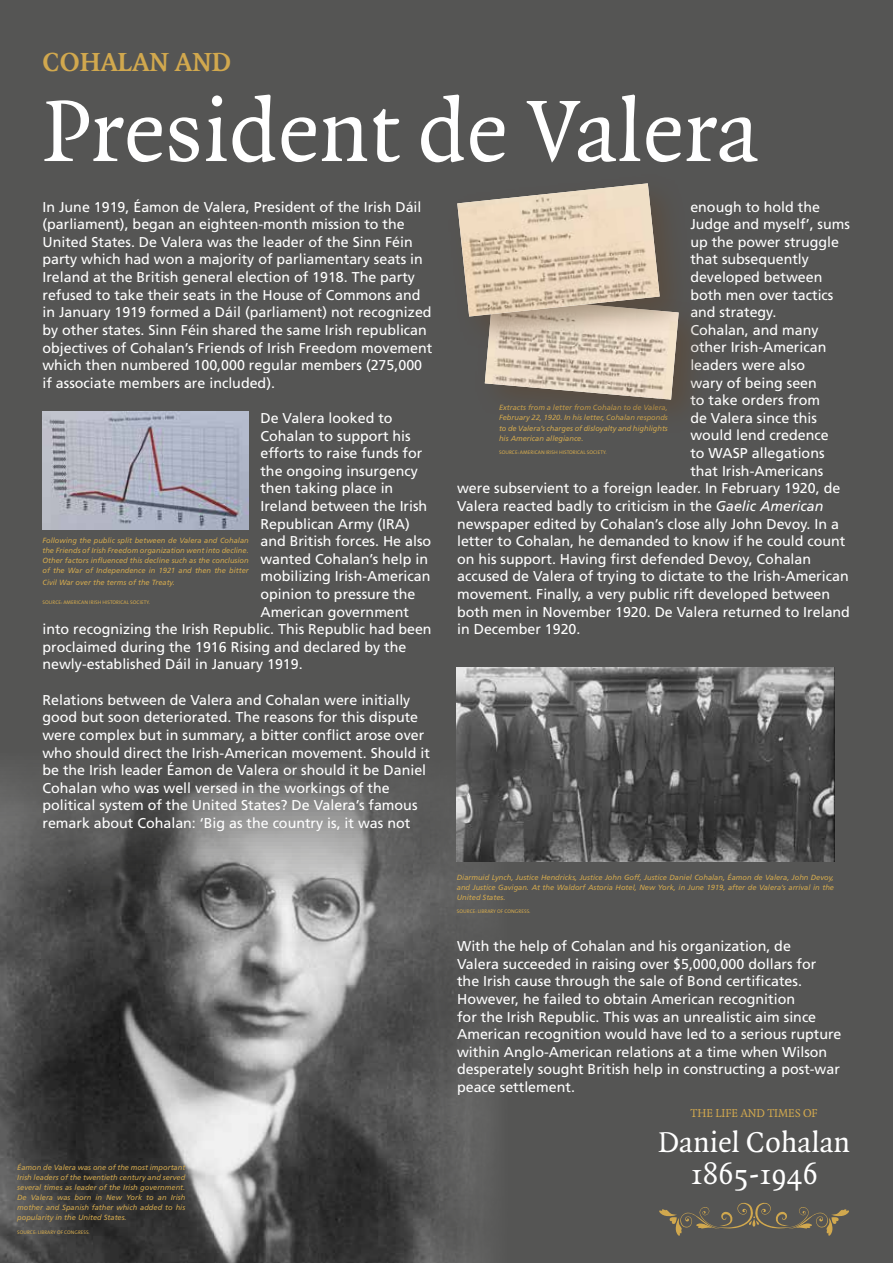
<style>
.page{position:relative;width:893px;height:1263px;background:#555554}
.page>*{position:absolute;margin:0;border:0;box-sizing:border-box;transform-origin:0 0}
.t1{font:93.6px "Quadraat";color:#fff}
.t2{font:30.75px/32px "Quadraat";color:#fff;text-align:center}
.t3{font:700 28.05px "Quadraat";color:#d1a84e}
.t4{font:14.25px/17.5px "Frutiger";color:#fff}
.t5{font:12.3px "Quadraat";letter-spacing:-.01em;color:#d1a84e}
.t6{font:italic 7.5px/10.1px "Frutiger";color:#d1a84e;text-align:justify}
.t7{font:5.25px "The Sans";color:#d1a84e}
.t8{font:5.1px "The Sans";color:#d1a84e}
.s1{font-style:italic}
</style>
<div class="page">
<svg style="left:659px;top:1202px;width:190px;height:34px"></svg>
<img style="left:0;top:760px;width:404px;height:503px">
<img style="left:457px;top:667px;width:377px;height:194px">
<svg style="left:482px;top:210px;width:197px;height:190px"></svg>
<img style="left:457px;top:183px;width:203px;height:134px">
<img style="left:42px;top:412px;width:207px;height:118px">
<h3 class="t3" style="left:42px;top:47px;width:190px">COHALAN AND</h3>
<h1 class="t1" style="left:42px;top:83px;width:718px">President de Valera</h1>
<p class="t4" style="left:690px;top:198px;width:131px">enough to hold the</p>
<p class="t4" style="left:690px;top:215px;width:161px">Judge and myself’, sums</p>
<p class="t4" style="left:690px;top:233px;width:150px">up the power struggle</p>
<p class="t4" style="left:690px;top:250px;width:120px">that subsequently</p>
<p class="t4" style="left:690px;top:268px;width:134px">developed between</p>
<p class="t4" style="left:690px;top:286px;width:145px">both men over tactics</p>
<p class="t4" style="left:690px;top:303px;width:87px">and strategy.</p>
<p class="t4" style="left:690px;top:321px;width:130px">Cohalan, and many</p>
<p class="t4" style="left:690px;top:339px;width:138px">other Irish-American</p>
<p class="t4" style="left:690px;top:356px;width:116px">leaders were also</p>
<p class="t4" style="left:690px;top:374px;width:128px">wary of being seen</p>
<p class="t4" style="left:690px;top:391px;width:131px">to take orders from</p>
<p class="t4" style="left:690px;top:409px;width:128px">de Valera since this</p>
<p class="t4" style="left:690px;top:427px;width:140px">would lend credence</p>
<p class="t4" style="left:690px;top:444px;width:136px">to WASP allegations</p>
<p class="t4" style="left:690px;top:462px;width:134px">that Irish-Americans</p>
<p class="t4" style="left:457px;top:479px;width:385px">were subservient to a foreign leader. In February 1920, de</p>
<p class="t4" style="left:457px;top:497px;width:368px">Valera reacted badly to criticism in the <span class="s1">Gaelic American</span></p>
<p class="t4" style="left:457px;top:515px;width:383px">newspaper edited by Cohalan’s close ally John Devoy. In a</p>
<p class="t4" style="left:457px;top:532px;width:390px">letter to Cohalan, he demanded to know if he could count</p>
<p class="t4" style="left:457px;top:550px;width:356px">on his support. Having first defended Devoy, Cohalan</p>
<p class="t4" style="left:457px;top:567px;width:393px">accused de Valera of trying to dictate to the Irish-American</p>
<p class="t4" style="left:457px;top:585px;width:375px">movement. Finally, a very public rift developed between</p>
<p class="t4" style="left:457px;top:603px;width:394px">both men in November 1920. De Valera returned to Ireland</p>
<p class="t4" style="left:457px;top:620px;width:125px">in December 1920.</p>
<p class="t4" style="left:42px;top:198px;width:391px">In June 1919, Éamon de Valera, President of the Irish Dáil (parliament), began an eighteen-month mission to the United States. De Valera was the leader of the Sinn Féin party which had won a majority of parliamentary seats in Ireland at the British general election of 1918. The party refused to take their seats in the House of Commons and in January 1919 formed a Dáil (parliament) not recognized by other states. Sinn Féin shared the same Irish republican objectives of Cohalan’s Friends of Irish Freedom movement which then numbered 100,000 regular members (275,000 if associate members are included).</p>
<p class="t4" style="left:260px;top:409px;width:134px">De Valera looked to</p>
<p class="t4" style="left:260px;top:427px;width:152px">Cohalan to support his</p>
<p class="t4" style="left:260px;top:444px;width:163px">efforts to raise funds for</p>
<p class="t4" style="left:260px;top:462px;width:159px">the ongoing insurgency</p>
<p class="t4" style="left:260px;top:479px;width:134px">then taking place in</p>
<p class="t4" style="left:260px;top:497px;width:168px">Ireland between the Irish</p>
<p class="t4" style="left:260px;top:515px;width:151px">Republican Army (IRA)</p>
<p class="t4" style="left:260px;top:532px;width:172px">and British forces. He also</p>
<p class="t4" style="left:260px;top:550px;width:169px">wanted Cohalan’s help in</p>
<p class="t4" style="left:260px;top:567px;width:172px">mobilizing Irish-American</p>
<p class="t4" style="left:260px;top:585px;width:157px">opinion to pressure the</p>
<p class="t4" style="left:260px;top:603px;width:150px">American government</p>
<p class="t4" style="left:42px;top:620px;width:391px">into recognizing the Irish Republic. This Republic had been</p>
<p class="t4" style="left:42px;top:638px;width:365px">proclaimed during the 1916 Rising and declared by the</p>
<p class="t4" style="left:42px;top:656px;width:262px">newly-established Dáil in January 1919.</p>
<p class="t4" style="left:42px;top:691px;width:389px">Relations between de Valera and Cohalan were initially good but soon deteriorated. The reasons for this dispute were complex but in summary, a bitter conflict arose over who should direct the Irish-American movement. Should it be the Irish leader Éamon de Valera or should it be Daniel Cohalan who was well versed in the workings of the political system of the United States? De Valera’s famous remark about Cohalan: ‘Big as the country is, it was not</p>
<p class="t6" style="left:499px;top:403px;width:170px">Extracts from a letter from Cohalan to de Valera, February 22, 1920. In his letter, Cohalan responds to de Valera’s charges of disloyalty and highlights his American allegiance.</p>
<p class="t7" style="left:499px;top:448px;width:109px">SOURCE: AMERICAN IRISH HISTORICAL SOCIETY.</p>
<p class="t6" style="left:42px;top:535px;width:208px">Following the public split between de Valera and Cohalan the Friends of Irish Freedom organization went into decline.<br>Other factors influenced this decline such as the conclusion of the War of Independence in 1921 and then the bitter</p>
<p class="t6" style="left:42px;top:577px;width:134px">Civil War over the terms of the Treaty.</p>
<p class="t7" style="left:42px;top:597px;width:109px">SOURCE: AMERICAN IRISH HISTORICAL SOCIETY.</p>
<p class="t6" style="left:457px;top:872px;width:379px">Diarmuid Lynch, Justice Hendricks, Justice John Goff, Justice Daniel Cohalan, Éamon de Valera, John Devoy, and Justice Gavigan. At the Waldorf Astoria Hotel, New York, in June 1919, after de Valera’s arrival in the United States.</p>
<p class="t7" style="left:457px;top:906px;width:75px">SOURCE: LIBRARY OF CONGRESS.</p>
<p class="t6" style="left:17px;top:1162px;width:170px">Éamon de Valera was one of the most important Irish leaders of the twentieth century and served several times as leader of the Irish government.<br>De Valera was born in New York to an Irish mother and Spanish father which added to his popularity in the United States.</p>
<p class="t8" style="left:17px;top:1228px;width:74px">SOURCE: LIBRARY OF CONGRESS.</p>
<p class="t4" style="left:457px;top:937px;width:386px">With the help of Cohalan and his organization, de<br>Valera succeeded in raising over $5,000,000 dollars for the Irish cause through the sale of Bond certificates.<br>However, he failed to obtain American recognition<br>for the Irish Republic. This was an unrealistic aim since American recognition would have led to a serious rupture within Anglo-American relations at a time when Wilson desperately sought British help in constructing a post-war peace settlement.</p>
<p class="t5" style="left:691px;top:1106px;width:129px">THE LIFE AND TIMES OF</p>
<h2 class="t2" style="left:658px;top:1127px;width:193px">Daniel Cohalan<br>1865-1946</h2>
</div>
